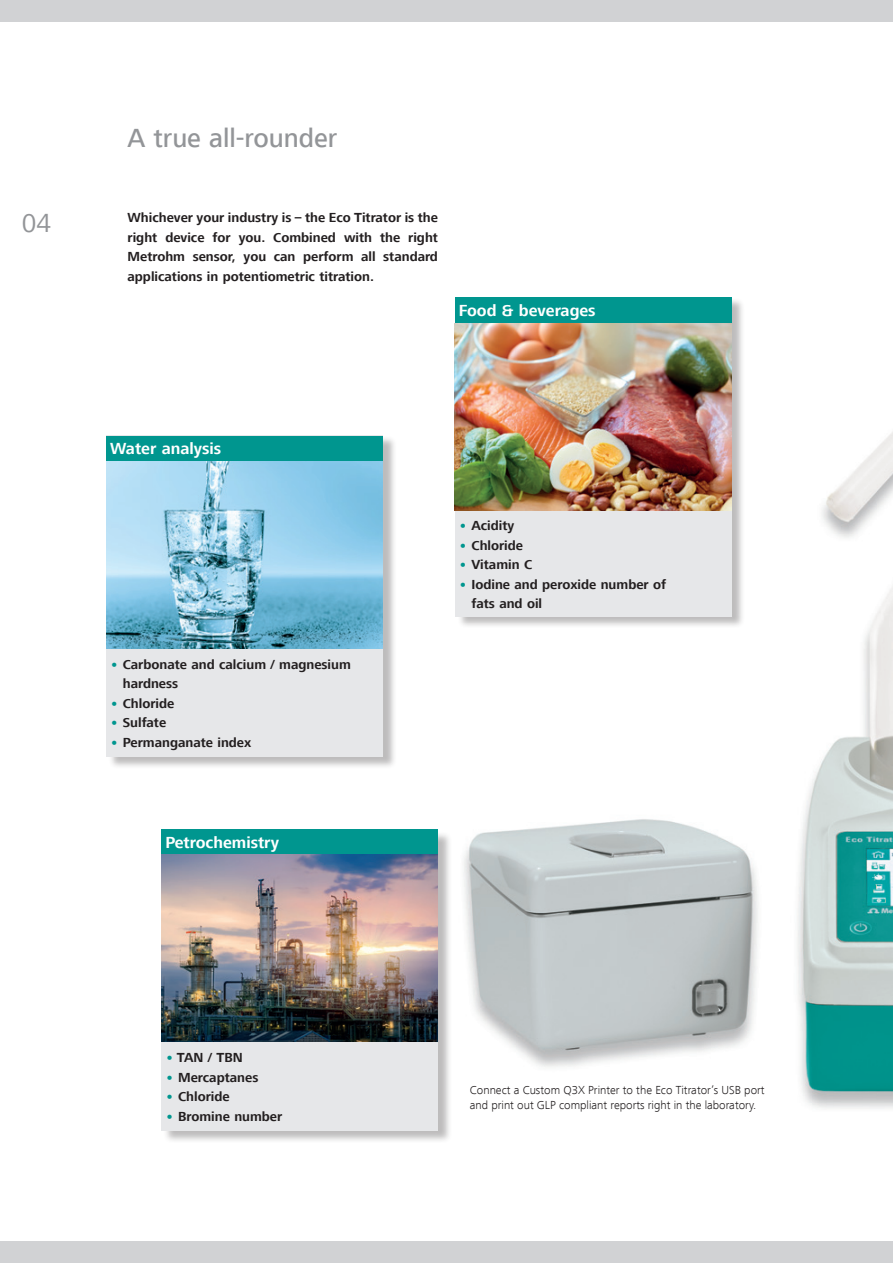
<style>
.page{position:relative;width:893px;height:1263px;background:#fff}
.page>*{position:absolute;margin:0;border:0;box-sizing:border-box;transform-origin:0 0}
.t1{font:500 27px "Frutiger Next LT";letter-spacing:-.005em;color:#939598}
.t2{font:27px "Frutiger Next LT";color:#939598}
.t3{font:700 16.5px "Frutiger Next LT";color:#fff}
.t4{font:700 13.5px/19.5px "Frutiger Next LT";color:#231f20}
.t5{font:300 12px/15.8px "Frutiger Next LT";color:#231f20}
.s1{font-weight:800;color:#00968f}
</style>
<div class="page">
<div style="left:0;top:1242px;width:893px;height:21px;background:#d1d2d4"></div>
<div style="left:0;top:0;width:893px;height:21px;background:#d1d2d4"></div>
<img style="left:454px;top:323px;width:439px;height:786px">
<div style="left:108px;top:435px;width:289px;height:333px;background:#231f20;opacity:.3"></div>
<div style="left:106px;top:436px;width:277px;height:321px;background:#e6e7e9"></div>
<div style="left:106px;top:436px;width:277px;height:25px;background:#00968f"></div>
<div style="left:163px;top:830px;width:289px;height:313px;background:#231f20;opacity:.3"></div>
<div style="left:162px;top:831px;width:276px;height:300px;background:#e6e7e9"></div>
<div style="left:457px;top:297px;width:288px;height:331px;background:#231f20;opacity:.3"></div>
<div style="left:455px;top:298px;width:276px;height:319px;background:#e6e7e9"></div>
<div style="left:455px;top:298px;width:276px;height:25px;background:#00968f"></div>
<img style="left:455px;top:323px;width:276px;height:187px">
<div style="left:162px;top:829px;width:276px;height:26px;background:#00968f"></div>
<img style="left:106px;top:461px;width:277px;height:187px">
<img style="left:162px;top:855px;width:276px;height:187px">
<h1 class="t2" style="left:22px;top:208px;width:31px">04</h1>
<h1 class="t1" style="left:128px;top:123px;width:211px">A true all-rounder</h1>
<p class="t4" style="left:128px;top:208px;width:312px;text-align:justify">Whichever your industry is – the Eco Titrator is the right device for you. Combined with the right Metrohm sensor, you can perform all standard applications in potentiometric titration.</p>
<p class="t3" style="left:459px;top:301px;width:138px">Food &amp; beverages</p>
<p class="t3" style="left:110px;top:439px;width:113px">Water analysis</p>
<p class="t4" style="left:123px;top:654px;width:229px;text-indent:-13px"><span class="s1">•</span> Carbonate and calcium / magnesium hardness</p>
<p class="t4" style="left:110px;top:693px;width:66px"><span class="s1">•</span> Chloride</p>
<p class="t4" style="left:110px;top:713px;width:58px"><span class="s1">•</span> Sulfate</p>
<p class="t4" style="left:110px;top:732px;width:143px"><span class="s1">•</span> Permanganate index</p>
<p class="t3" style="left:165px;top:833px;width:115px">Petrochemistry</p>
<p class="t4" style="left:459px;top:516px;width:57px"><span class="s1">•</span> Acidity</p>
<p class="t4" style="left:459px;top:536px;width:66px"><span class="s1">•</span> Chloride</p>
<p class="t4" style="left:459px;top:555px;width:75px"><span class="s1">•</span> Vitamin C</p>
<p class="t4" style="left:471px;top:575px;width:196px;text-indent:-13px"><span class="s1">•</span> Iodine and peroxide number of fats and oil</p>
<p class="t4" style="left:165px;top:1048px;width:79px"><span class="s1">•</span> TAN / TBN</p>
<p class="t4" style="left:165px;top:1067px;width:94px"><span class="s1">•</span> Mercaptanes</p>
<p class="t4" style="left:165px;top:1087px;width:66px"><span class="s1">•</span> Chloride</p>
<p class="t4" style="left:165px;top:1106px;width:119px"><span class="s1">•</span> Bromine number</p>
<p class="t5" style="left:470px;top:1082px;width:296px">Connect a Custom Q3X Printer to the Eco Titrator’s USB port and print out GLP compliant reports right in the laboratory.</p>
</div>
